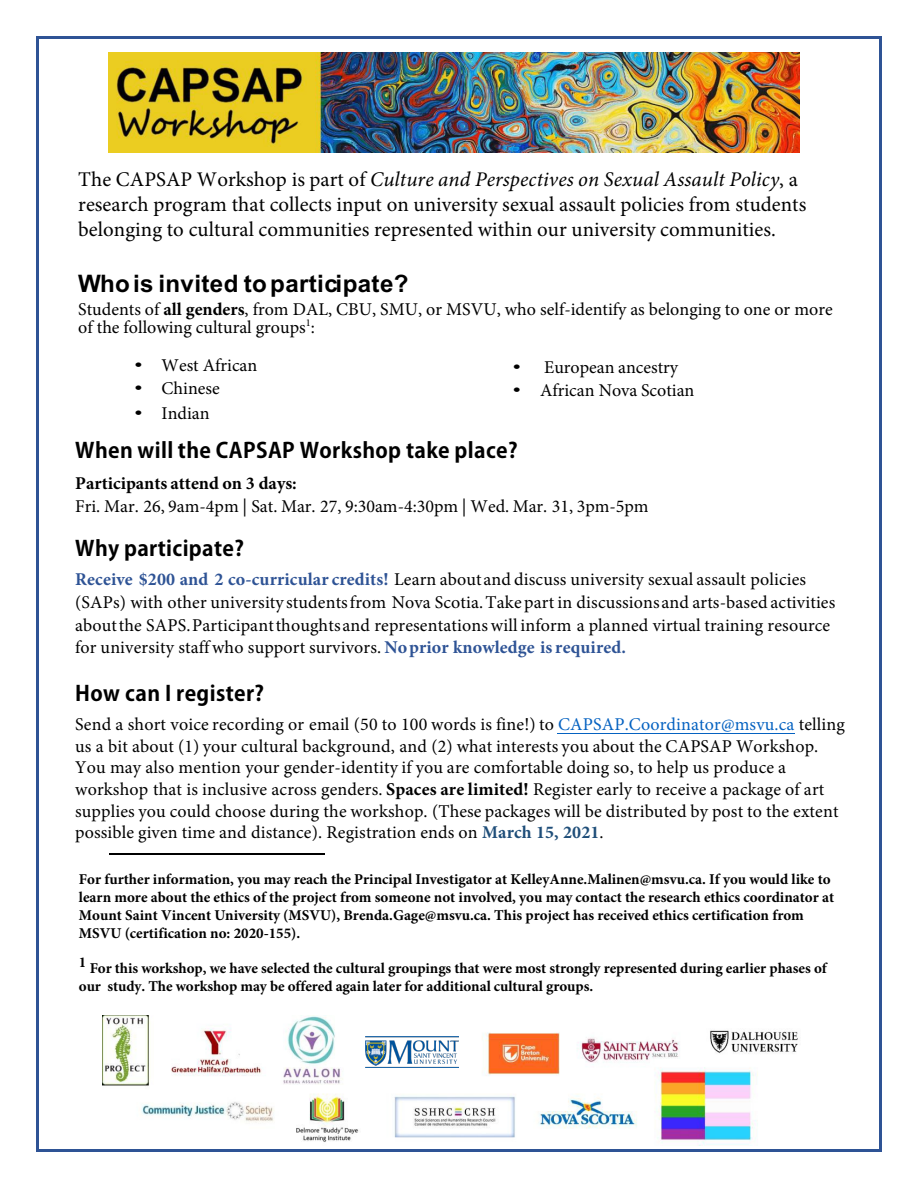
<style>
.page{position:relative;width:918px;height:1188px;background:#fff}
.page>*{position:absolute;margin:0;border:0;box-sizing:border-box;transform-origin:0 0}
.t1{font:700 24.15px "Arial";letter-spacing:.015em;color:#000}
.t2{font:700 21px "Adobe Gothic Std";letter-spacing:.02em;color:#000}
.t3{font:20.85px/25px "Minion Pro";color:#000}
.t4{font:18px/21.6px "Minion Pro";letter-spacing:.01em;color:#000}
.t5{font:700 15px/18px "Minion Pro";color:#000}
.s1{font-style:italic}
.s2{font-weight:700}
.s3{font-family:"Arial"}
.s4{font-weight:700;color:#2e5395}
.s5{color:#0562c1}
.s6{font-weight:700;color:#1f4e79}
</style>
<div class="page">
<hr style="left:109px;top:853px;width:216px;height:2px;background:#000">
<hr style="left:558px;top:733px;width:237px;height:1px;background:#0562c1">
<img style="left:109px;top:52px;width:690px;height:101px">
<img style="left:102px;top:1016px;width:696px;height:130px">
<hr style="left:38px;top:36px;width:842px;height:2px;background:#2e5395">
<hr style="left:36px;top:38px;width:2px;height:1112px;background:#2e5395">
<hr style="left:880px;top:38px;width:2px;height:1112px;background:#2e5395">
<hr style="left:38px;top:1150px;width:842px;height:2px;background:#2e5395">
<div style="left:354px;top:1018px;width:116px;height:67px;background:#fff"></div>
<img style="left:365px;top:1037px;width:94px;height:30px">
<p class="t3" style="left:78px;top:167px;width:730px">The CAPSAP Workshop is part of <span class="s1">Culture and Perspectives on Sexual Assault Policy</span>, a research program that collects input on university sexual assault policies from students belonging to cultural communities represented within our university communities.</p>
<p class="t1" style="left:78px;top:266px;width:332px">Whois invited toparticipate?</p>
<p class="t4" style="left:78px;top:300px;width:756px;line-height:18px">Students of <span class="s2">all genders</span>, from DAL, CBU, SMU, or MSVU, who self-identify as belonging to one or more of the following cultural groups<sup>1</sup>:</p>
<p class="t4" style="left:135px;top:354px;width:124px"><span class="s3">•</span> West African</p>
<p class="t4" style="left:135px;top:378px;width:87px"><span class="s3">•</span> Chinese</p>
<p class="t4" style="left:135px;top:403px;width:77px"><span class="s3">•</span> Indian</p>
<p class="t4" style="left:513px;top:356px;width:167px"><span class="s3">•</span> European ancestry</p>
<p class="t4" style="left:513px;top:379px;width:183px"><span class="s3">•</span> African Nova Scotian</p>
<p class="t2" style="left:75px;top:438px;width:444px">When will the CAPSAP Workshop take place?</p>
<p class="t4" style="left:75px;top:472px;width:575px;line-height:23px"><span class="s2">Participants attend on 3 days:<br></span>Fri. Mar. 26, 9am-4pm | Sat. Mar. 27, 9:30am-4:30pm | Wed. Mar. 31, 3pm-5pm</p>
<p class="t2" style="left:75px;top:535px;width:170px">Why participate?</p>
<p class="t4" style="left:75px;top:568px;width:762px;line-height:22.6px"><span class="s4">Receive $200 and 2 co-curricular credits!</span> Learn aboutand discuss university sexual assault policies (SAPs) with other university studentsfrom Nova Scotia.Take part in discussionsand arts-based activities aboutthe SAPS.Participantthoughtsand representationswill inform a planned virtual training resource for university staffwho support survivors. <span class="s4">No prior knowledge is required.</span></p>
<p class="t2" style="left:75px;top:681px;width:190px">How can I register?</p>
<p class="t4" style="left:75px;top:714px;width:771px">Send a short voice recording or email (50 to 100 words is fine!) to <span class="s5">CAPSAP.Coordinator@msvu.ca</span> telling us a bit about (1) your cultural background, and (2) what interests you about the CAPSAP Workshop.<br>You may also mention your gender-identity if you are comfortable doing so, to help us produce a workshop that is inclusive across genders. <span class="s2">Spaces are limited!</span> Register early to receive a package of art supplies you could choose during the workshop. (These packages will be distributed by post to the extent possible given time and distance). Registration ends on <span class="s6">March 15, 2021</span>.</p>
<p class="t5" style="left:79px;top:871px;width:757px">For further information, you may reach the Principal Investigator at KelleyAnne.Malinen@msvu.ca. If you would like to learn more about the ethics of the project from someone not involved, you may contact the research ethics coordinator at Mount Saint Vincent University (MSVU), Brenda.Gage@msvu.ca. This project has received ethics certification from MSVU (certification no: 2020-155).</p>
<p class="t5" style="left:79px;top:959px;width:749px">1 For this workshop, we have selected the cultural groupings that were most strongly represented during earlier phases of our study. The workshop may be offered again later for additional cultural groups.</p>
</div>
